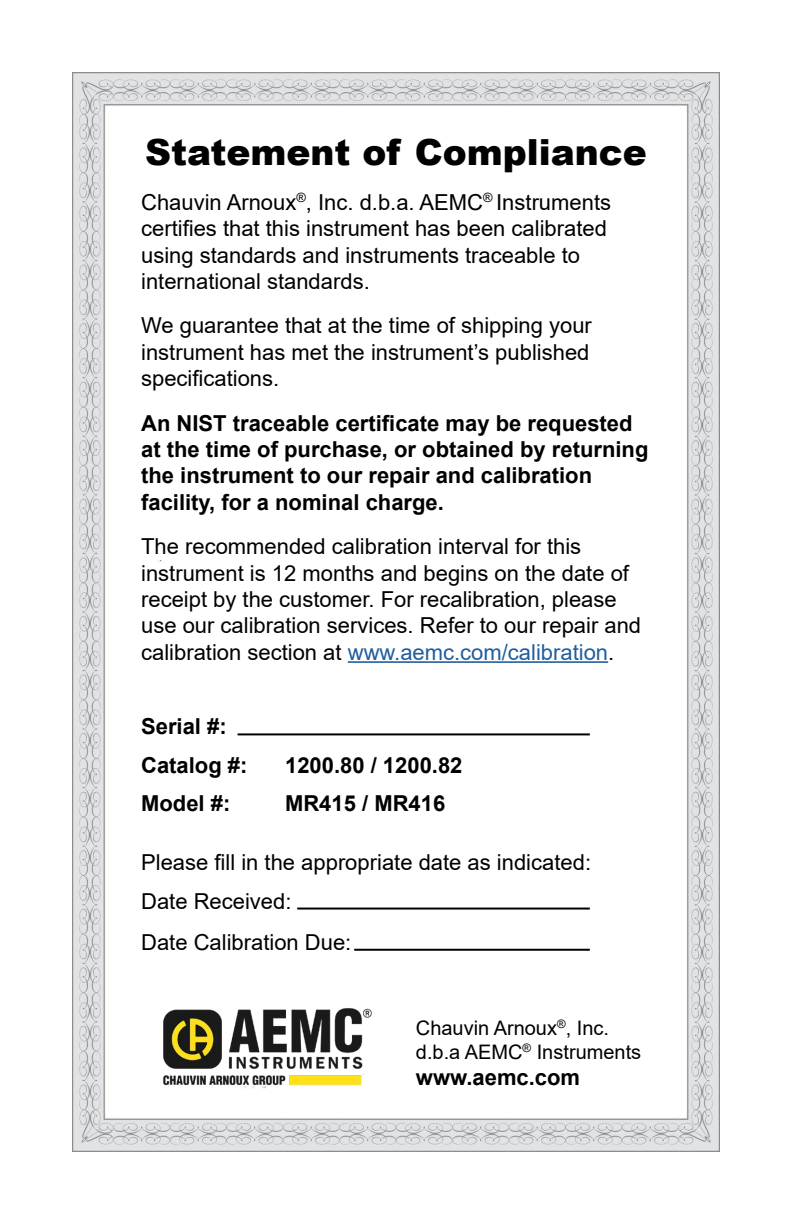
<style>
.page{position:relative;width:792px;height:1224px;background:#fff}
.page>*{position:absolute;margin:0;border:0;box-sizing:border-box;transform-origin:0 0}
.t1{font:900 36px "Arial";color:#000}
.t2{font:22px/26.4px "Arial";color:#000}
.t3{font:700 22px/26.4px "Arial";color:#000}
.t4{font:20px/24px "Arial";color:#000}
.s1{color:#215e9e}
</style>
<div class="page">
<img style="left:72px;top:72px;width:648px;height:1080px">
<img style="left:152px;top:1000px;width:226px;height:96px">
<hr style="left:348px;top:661px;width:260px;height:2px;background:#215e9e">
<hr style="left:238px;top:733px;width:352px;height:2px;background:#000">
<hr style="left:297px;top:908px;width:293px;height:2px;background:#000">
<hr style="left:354px;top:949px;width:236px;height:2px;background:#000">
<h1 class="t1" style="left:145px;top:126px;width:503px">Statement of Compliance</h1>
<p class="t2" style="left:141px;top:189px;width:472px">Chauvin Arnoux<sup>®</sup>, Inc. d.b.a. AEMC<sup>®</sup> Instruments certifies that this instrument has been calibrated using standards and instruments traceable to international standards.</p>
<p class="t2" style="left:141px;top:312px;width:452px;text-align:justify">We guarantee that at the time of shipping your instrument has met the instrument’s published specifications.</p>
<p class="t3" style="left:141px;top:410px;width:509px">An NIST traceable certificate may be requested at the time of purchase, or obtained by returning the instrument to our repair and calibration facility, for a nominal charge.</p>
<p class="t2" style="left:141px;top:533px;width:502px">The recommended calibration interval for this instrument is 12 months and begins on the date of receipt by the customer. For recalibration, please use our calibration services. Refer to our repair and calibration section at <span class="s1">www.aemc.com/calibration</span>.</p>
<p class="t3" style="left:141px;top:707px;width:108px;line-height:38.4px">Serial #:<br>Catalog #:</p>
<p class="t3" style="left:285px;top:752px;width:179px">1200.80 / 1200.82</p>
<p class="t3" style="left:141px;top:790px;width:91px">Model #:</p>
<p class="t3" style="left:285px;top:790px;width:162px">MR415 / MR416</p>
<p class="t2" style="left:141px;top:842px;width:452px;line-height:40px">Please fill in the appropriate date as indicated:<br>Date Received:<br>Date Calibration Due:</p>
<p class="t4" style="left:416px;top:1016px;width:227px">Chauvin Arnoux<sup>®</sup>, Inc. d.b.a AEMC<sup>®</sup> Instruments</p>
<p class="t3" style="left:416px;top:1065px;width:166px">www.aemc.com</p>
</div>
